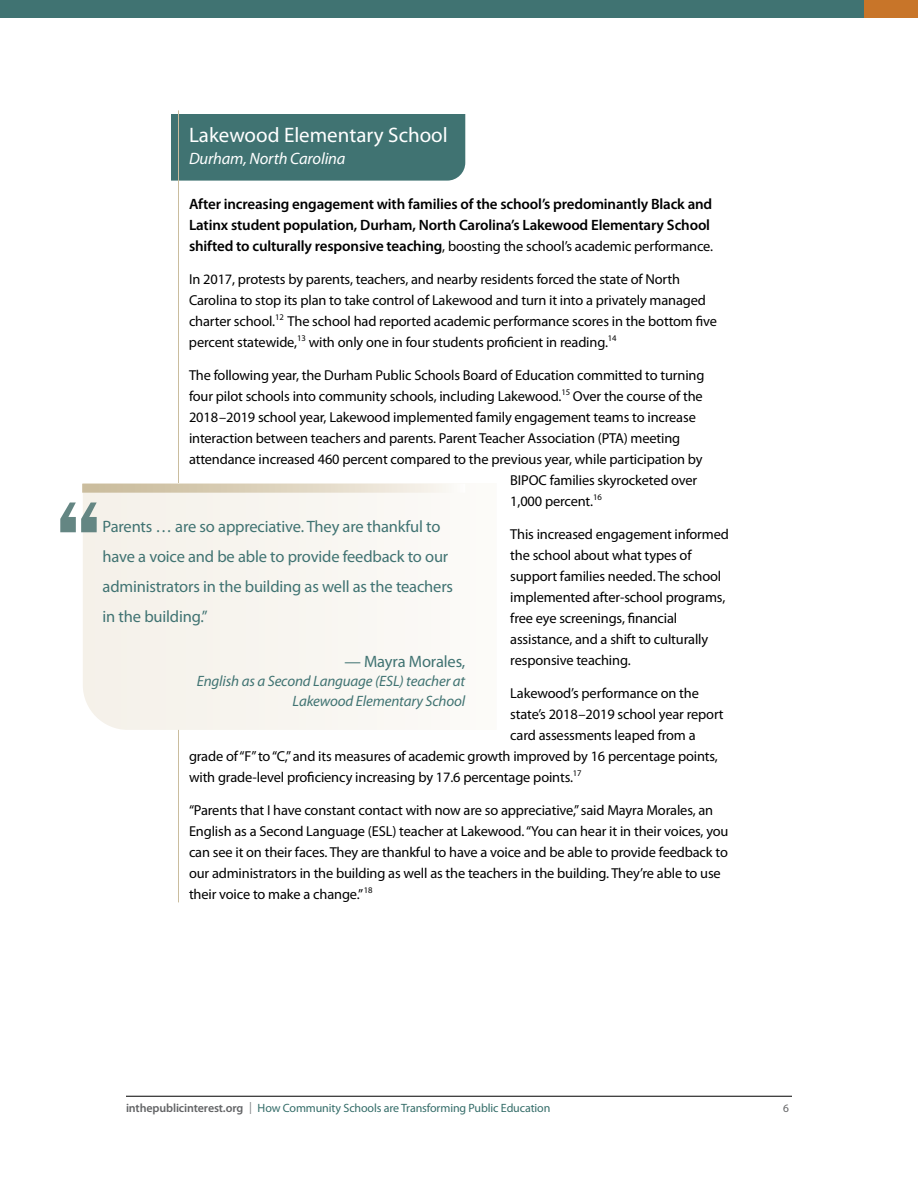
<style>
.page{position:relative;width:918px;height:1188px;background:#fff}
.page>*{position:absolute;margin:0;border:0;box-sizing:border-box;transform-origin:0 0}
.t1{font:21px "Myriad Pro";color:#fff}
.t2{font:16.5px/30px "Myriad Pro";letter-spacing:-.01em;color:#407372}
.t3{font:italic 16.5px "Myriad Pro";letter-spacing:-.01em;color:#fff}
.t4{font:600 15px/21px "Myriad Pro";letter-spacing:-.01em;color:#000}
.t5{font:italic 15px/19.5px "Myriad Pro";letter-spacing:-.01em;color:#407372;text-align:right}
.t6{font:14.4px/21px "Myriad Pro";letter-spacing:-.01em;color:#000}
.t7{font:12px "Myriad Pro";letter-spacing:-.01em;color:#356d69}
.t8{font:11.4px "Myriad Pro";color:#636466}
.s1{font-weight:600;font-size:15px}
.s2{font-weight:600;color:#636466}
.s3{color:#808285}
</style>
<div class="page">
<hr style="left:126px;top:1096px;width:666px;height:1px;background:#000">
<div style="left:0;top:0;width:918px;height:18px;background:#407372"></div>
<div style="left:864px;top:0;width:54px;height:18px;background:#c87529"></div>
<div style="left:171px;top:114px;width:294px;height:67px;background:#407372"></div>
<hr style="left:178px;top:110px;width:1px;height:792px;background:#cabd9e">
<div style="left:83px;top:483px;width:365px;height:247px;background:#f8f5ef"></div>
<svg style="left:82px;top:484px;width:369px;height:9px;background:#dfd5c1"></svg>
<svg style="left:60px;top:502px;width:37px;height:30px"></svg>
<h1 class="t1" style="left:189px;top:122px;width:260px">Lakewood Elementary School</h1>
<p class="t3" style="left:189px;top:148px;width:158px">Durham, North Carolina</p>
<p class="t4" style="left:189px;top:193px;width:525px">After increasing engagement with families of the school’s predominantly Black and<br>Latinx student population, Durham, North Carolina’s Lakewood Elementary School</p>
<p class="t6" style="left:189px;top:235px;width:524px"><span class="s1">shifted to culturally responsive teaching</span>, boosting the school’s academic performance.</p>
<p class="t6" style="left:189px;top:268px;width:529px">In 2017, protests by parents, teachers, and nearby residents forced the state of North Carolina to stop its plan to take control of Lakewood and turn it into a privately managed charter school.<sup>12</sup> The school had reported academic performance scores in the bottom five percent statewide,<sup>13</sup> with only one in four students proficient in reading.<sup>14</sup></p>
<p class="t6" style="left:189px;top:364px;width:517px">The following year, the Durham Public Schools Board of Education committed to turning</p>
<p class="t6" style="left:189px;top:385px;width:515px">four pilot schools into community schools, including Lakewood.<sup>15</sup> Over the course of the</p>
<p class="t6" style="left:189px;top:406px;width:508px">2018–2019 school year, Lakewood implemented family engagement teams to increase</p>
<p class="t6" style="left:189px;top:427px;width:493px">interaction between teachers and parents. Parent Teacher Association (PTA) meeting</p>
<p class="t6" style="left:189px;top:448px;width:515px">attendance increased 460 percent compared to the previous year, while participation by</p>
<p class="t6" style="left:510px;top:469px;width:189px">BIPOC families skyrocketed over</p>
<p class="t6" style="left:510px;top:490px;width:93px">1,000 percent.<sup>16</sup></p>
<p class="t6" style="left:510px;top:523px;width:220px">This increased engagement informed the school about what types of support families needed. The school implemented after-school programs, free eye screenings, financial assistance, and a shift to culturally responsive teaching.</p>
<p class="t6" style="left:510px;top:682px;width:190px">Lakewood’s performance on the</p>
<p class="t6" style="left:510px;top:703px;width:215px">state’s 2018–2019 school year report</p>
<p class="t6" style="left:510px;top:724px;width:187px">card assessments leaped from a</p>
<p class="t6" style="left:189px;top:745px;width:530px">grade of “F” to “C,” and its measures of academic growth improved by 16 percentage points,</p>
<p class="t6" style="left:189px;top:766px;width:394px">with grade-level proficiency increasing by 17.6 percentage points.<sup>17</sup></p>
<p class="t6" style="left:189px;top:799px;width:541px">“Parents that I have constant contact with now are so appreciative,” said Mayra Morales, an English as a Second Language (ESL) teacher at Lakewood. “You can hear it in their voices, you can see it on their faces. They are thankful to have a voice and be able to provide feedback to our administrators in the building as well as the teachers in the building. They’re able to use their voice to make a change.”<sup>18</sup></p>
<p class="t2" style="left:103px;top:511px;width:352px">Parents … are so appreciative. They are thankful to have a voice and be able to provide feedback to our administrators in the building as well as the teachers in the building.”</p>
<p class="t2" style="left:344px;top:646px;width:122px">— Mayra Morales,</p>
<p class="t5" style="left:197px;top:671px;width:270px">English as a Second Language (ESL) teacher at<br>Lakewood Elementary School</p>
<p class="t7" style="left:126px;top:1100px;width:426px"><span class="s2">inthepublicinterest.org</span> <span class="s3">|</span> How Community Schools are Transforming Public Education</p>
<p class="t8" style="left:783px;top:1101px;width:7px">6</p>
</div>
